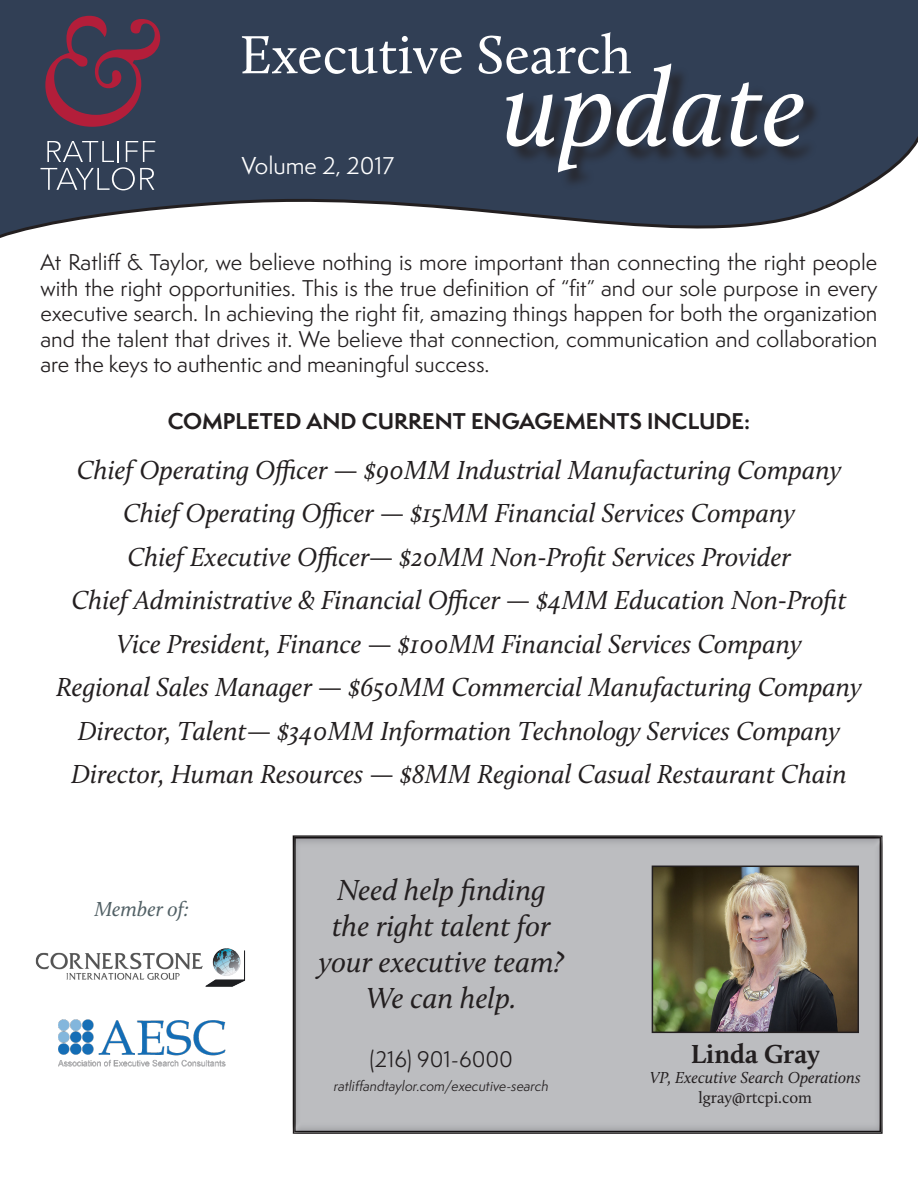
<style>
.page{position:relative;width:918px;height:1188px;background:#fff}
.page>*{position:absolute;margin:0;border:0;box-sizing:border-box;transform-origin:0 0}
.t1{font:italic 30px/36px "Calluna";color:#231f20;text-align:center}
.t2{font:italic 27px "Calluna";color:#231f20}
.t3{font:700 27px "Calluna";color:#231f20}
.t4{font:22.5px "Semplicita Pro";color:#fff}
.t5{font:21px/25.5px "Semplicita Pro";color:#231f20;text-align:justify}
.t6{font:700 21px "Semplicita Pro";color:#231f20}
.t7{font:italic 21px "Calluna";color:#516065}
.t8{font:italic 16.5px "Calluna";color:#231f20}
.t9{font:16.5px "Calluna";color:#231f20}
.t10{font:italic 13.5px "Semplicita Pro";color:#231f20}
</style>
<div class="page">
<svg style="left:0;top:0;width:918px;height:238px"></svg>
<div style="left:509px;top:67px;width:313px;height:123px;background:#313f55"></div>
<svg style="left:242px;top:32px;width:562px;height:141px"></svg>
<svg style="left:41px;top:141px;width:114px;height:49px;background:#525d70"></svg>
<svg style="left:45px;top:16px;width:115px;height:111px;background:#54364d"></svg>
<img style="left:36px;top:948px;width:210px;height:39px">
<img style="left:59px;top:1019px;width:166px;height:48px">
<div style="left:291px;top:833px;width:593px;height:302px;background:#231f20;opacity:.66"></div>
<img style="left:655px;top:869px;width:201px;height:161px">
<div style="left:652px;top:866px;width:207px;height:167px;border:2px solid #231f20"></div>
<p class="t4" style="left:242px;top:149px;width:154px">Volume 2, 2017</p>
<p class="t5" style="left:40px;top:249px;width:839px">At Ratliff &amp; Taylor, we believe nothing is more important than connecting the right people with the right opportunities. This is the true definition of “fit” and our sole purpose in every executive search. In achieving the right fit, amazing things happen for both the organization and the talent that drives it. We believe that connection, communication and collaboration are the keys to authentic and meaningful success.</p>
<p class="t6" style="left:168px;top:405px;width:584px">COMPLETED AND CURRENT ENGAGEMENTS INCLUDE:</p>
<p class="t2" style="left:77px;top:453px;width:766px">Chief Operating Officer — $90MM Industrial Manufacturing Company</p>
<p class="t2" style="left:123px;top:497px;width:673px">Chief Operating Officer — $15MM Financial Services Company</p>
<p class="t2" style="left:127px;top:540px;width:665px">Chief Executive Officer— $20MM Non-Profit Services Provider</p>
<p class="t2" style="left:71px;top:584px;width:777px">Chief Administrative &amp; Financial Officer — $4MM Education Non-Profit</p>
<p class="t2" style="left:116px;top:627px;width:687px">Vice President, Finance — $100MM Financial Services Company</p>
<p class="t2" style="left:56px;top:671px;width:807px">Regional Sales Manager — $650MM Commercial Manufacturing Company</p>
<p class="t2" style="left:78px;top:714px;width:764px">Director, Talent— $340MM Information Technology Services Company</p>
<p class="t2" style="left:71px;top:758px;width:777px">Director, Human Resources — $8MM Regional Casual Restaurant Chain</p>
<p class="t7" style="left:94px;top:896px;width:96px">Member of:</p>
<p class="t1" style="left:319px;top:872px;width:247px">Need help finding the right talent for your executive team?<br>We can help.</p>
<p class="t5" style="left:370px;top:1046px;width:145px">(216) 901-6000</p>
<p class="t10" style="left:334px;top:1077px;width:217px">ratliffandtaylor.com/executive-search</p>
<p class="t3" style="left:691px;top:1038px;width:131px">Linda Gray</p>
<p class="t8" style="left:650px;top:1068px;width:212px">VP, Executive Search Operations</p>
<p class="t9" style="left:699px;top:1087px;width:115px">lgray@rtcpi.com</p>
</div>
